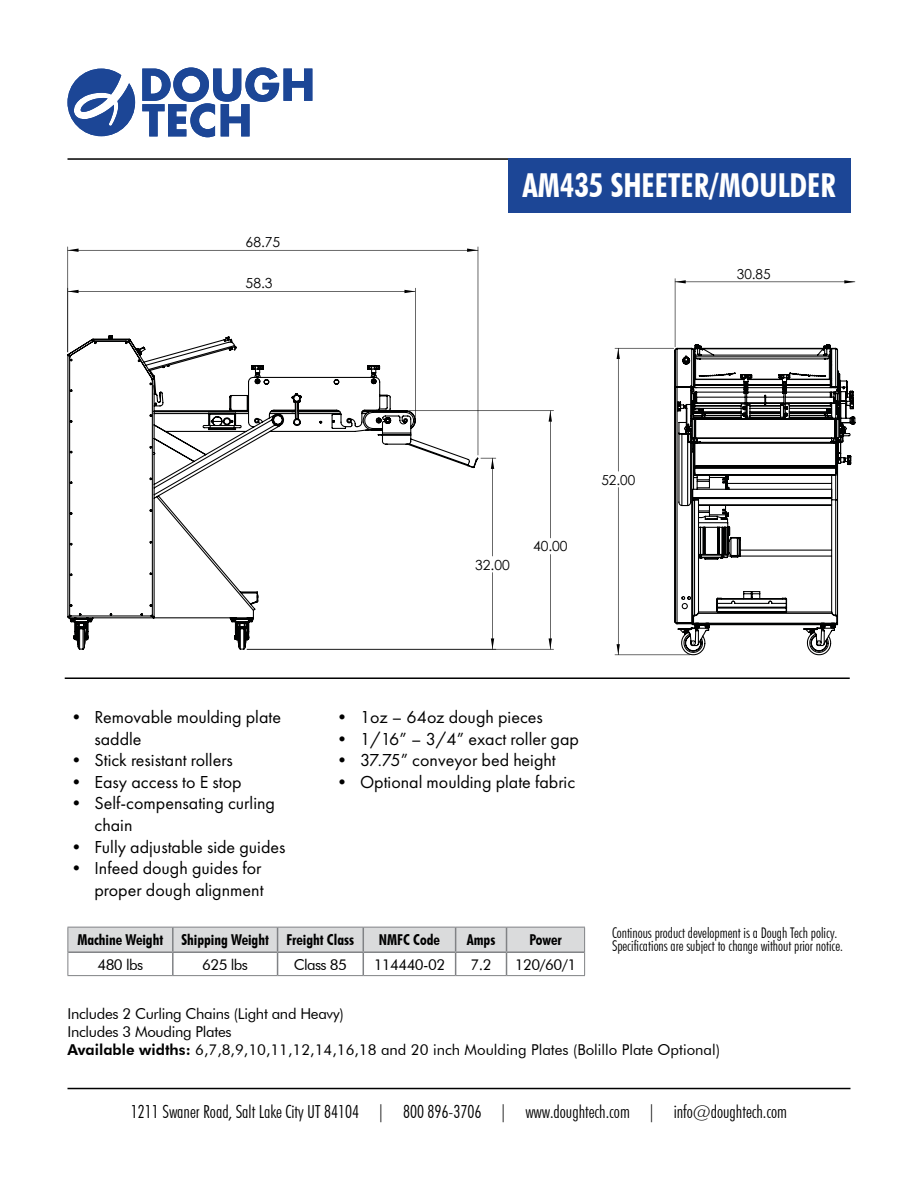
<style>
.page{position:relative;width:918px;height:1188px;background:#fff}
.page>*{position:absolute;margin:0;border:0;box-sizing:border-box;transform-origin:0 0}
.t1{font:700 condensed 33px "Futura BT";color:#fff}
.t2{font:18px/21.6px "Futura PT";color:#000}
.t3{font:300 condensed 18px "Futura BT";color:#000}
.t4{font:15px/18px "Futura BT";letter-spacing:-.02em;color:#000}
.t5{font:700 condensed 15px "Futura BT";color:#000}
.t6{font:15px "Futura BT";letter-spacing:-.04em;color:#000}
.t7{font:300 condensed 14.7px/12.6px "Futura BT";color:#000}
.t8{font:13.95px "Century Gothic";color:#000}
.t9{font:13.8px "Century Gothic";color:#000}
.s1{font-weight:800}
</style>
<div class="page">
<hr style="left:68px;top:158px;width:782px;height:2px;background:#000">
<hr style="left:68px;top:1088px;width:782px;height:1px;background:#000">
<div style="left:508px;top:158px;width:342px;height:54px;background:#1c4696"></div>
<svg style="left:142px;top:67px;width:170px;height:70px"></svg>
<svg style="left:68px;top:69px;width:67px;height:67px"></svg>
<hr style="left:68px;top:975px;width:105px;height:1px;background:#808285">
<hr style="left:173px;top:975px;width:105px;height:1px;background:#808285">
<hr style="left:278px;top:975px;width:85px;height:1px;background:#808285">
<hr style="left:363px;top:975px;width:93px;height:1px;background:#808285">
<hr style="left:456px;top:975px;width:51px;height:1px;background:#808285">
<hr style="left:507px;top:975px;width:78px;height:1px;background:#808285">
<svg style="left:68px;top:927px;width:517px;height:48px"></svg>
<hr style="left:65px;top:677px;width:785px;height:2px;background:#000">
<svg style="left:67px;top:247px;width:487px;height:403px"></svg>
<svg style="left:67px;top:335px;width:412px;height:315px"></svg>
<svg style="left:615px;top:278px;width:240px;height:193px"></svg>
<svg style="left:615px;top:487px;width:59px;height:168px"></svg>
<svg style="left:674px;top:344px;width:182px;height:312px"></svg>
<p class="t8" style="left:246px;top:232px;width:36px">68.75</p>
<p class="t8" style="left:246px;top:274px;width:28px">58.3</p>
<h1 class="t1" style="left:523px;top:165px;width:314px">AM435 SHEETER/MOULDER</h1>
<p class="t9" style="left:737px;top:264px;width:35px">30.85</p>
<p class="t8" style="left:475px;top:555px;width:36px">32.00</p>
<p class="t8" style="left:533px;top:537px;width:36px">40.00</p>
<p class="t9" style="left:601px;top:470px;width:35px">52.00</p>
<p class="t2" style="left:94px;top:706px;width:188px;text-indent:-27px">• Removable moulding plate saddle</p>
<p class="t2" style="left:68px;top:749px;width:167px">• Stick resistant rollers</p>
<p class="t2" style="left:68px;top:771px;width:176px">• Easy access to E stop</p>
<p class="t2" style="left:94px;top:792px;width:182px;text-indent:-27px">• Self-compensating curling chain</p>
<p class="t2" style="left:68px;top:836px;width:220px">• Fully adjustable side guides</p>
<p class="t2" style="left:68px;top:857px;width:198px;text-align:right">• Infeed dough guides for proper dough alignment</p>
<p class="t2" style="left:333px;top:706px;width:211px">• 1oz – 64oz dough pieces</p>
<p class="t2" style="left:333px;top:728px;width:248px">• 1/16” – 3/4” exact roller gap</p>
<p class="t2" style="left:333px;top:749px;width:224px">• 37.75” conveyor bed height</p>
<p class="t2" style="left:333px;top:771px;width:244px">• Optional moulding plate fabric</p>
<p class="t7" style="left:612px;top:926px;width:233px">Continous product development is a Dough Tech policy.<br>Specifications are subject to change without prior notice.</p>
<p class="t5" style="left:77px;top:930px;width:278px">Machine Weight Shipping Weight Freight Class</p>
<p class="t5" style="left:379px;top:930px;width:62px">NMFC Code</p>
<p class="t5" style="left:467px;top:930px;width:30px">Amps</p>
<p class="t5" style="left:529px;top:930px;width:34px">Power</p>
<p class="t4" style="left:97px;top:955px;width:47px">480 lbs</p>
<p class="t4" style="left:202px;top:955px;width:47px">625 lbs</p>
<p class="t4" style="left:294px;top:955px;width:55px">Class 85</p>
<p class="t6" style="left:374px;top:955px;width:73px">114440-02</p>
<p class="t4" style="left:471px;top:955px;width:22px">7.2</p>
<p class="t4" style="left:515px;top:955px;width:63px">120/60/1</p>
<p class="t4" style="left:68px;top:1005px;width:654px">Includes 2 Curling Chains (Light and Heavy)<br>Includes 3 Mouding Plates<br><span class="s1">Available widths:</span> 6,7,8,9,10,11,12,14,16,18 and 20 inch Moulding Plates (Bolillo Plate Optional)</p>
<p class="t3" style="left:131px;top:1100px;width:658px">1211 Swaner Road, Salt Lake City UT 84104 | 800 896-3706 | www.doughtech.com | info@doughtech.com</p>
</div>
